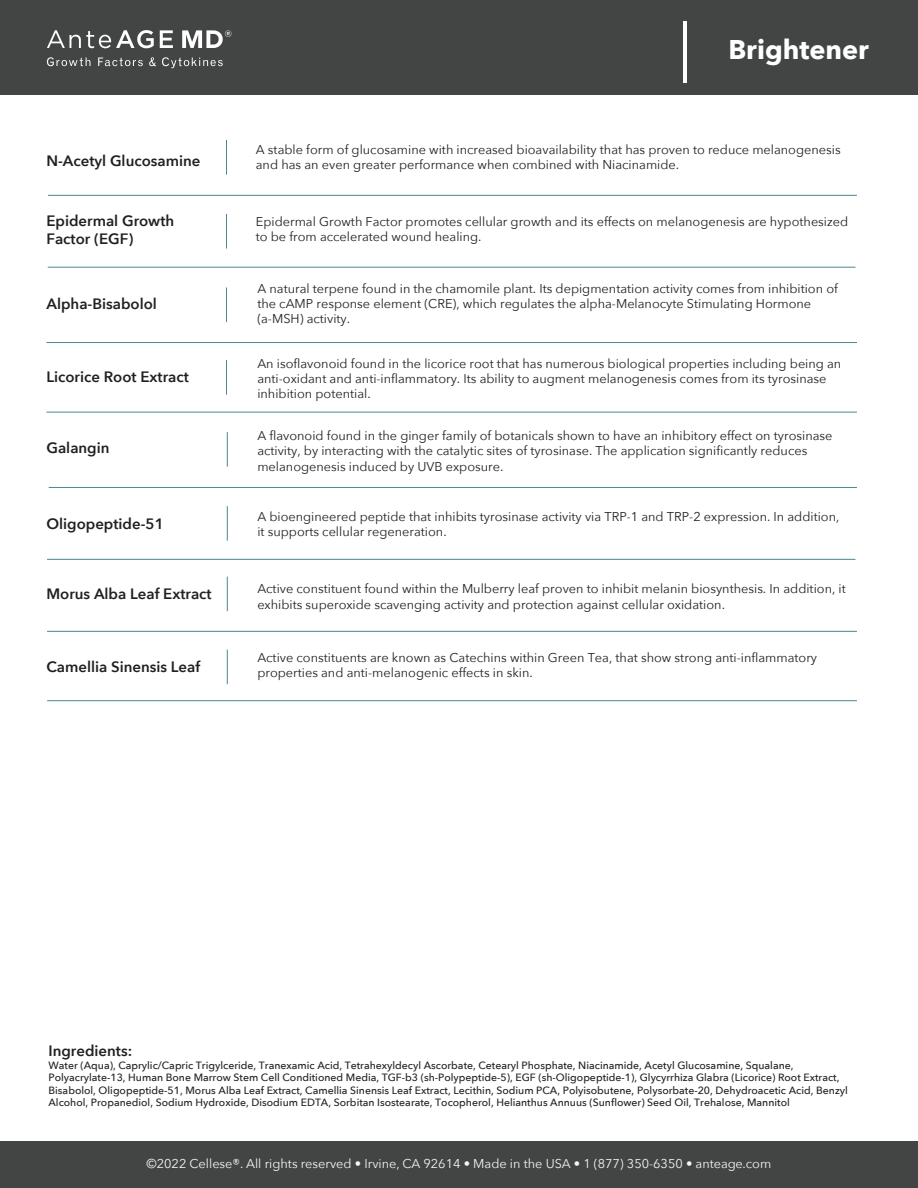
<style>
.page{position:relative;width:918px;height:1188px;background:#fff}
.page>*{position:absolute;margin:0;border:0;box-sizing:border-box;transform-origin:0 0}
.t1{font:700 27px "Avenir Next";color:#fff}
.t2{font:600 15px/18px "Avenir Next";color:#231f20}
.t3{font:12.75px/15.3px "Avenir Next";color:#231f20}
.t4{font:12.75px "Avenir Next";color:#f4f6f7}
.t5{font:500 10.5px/12.6px "Avenir Next";color:#231f20}
</style>
<div class="page">
<div style="left:0;top:0;width:918px;height:94px;background:#434545"></div>
<hr style="left:684px;top:21px;width:3px;height:61px;background:#fff">
<div style="left:0;top:1141px;width:918px;height:47px;background:#434545"></div>
<hr style="left:226px;top:140px;width:1px;height:35px;background:#4b868e">
<hr style="left:226px;top:214px;width:1px;height:35px;background:#4b868e">
<hr style="left:48px;top:195px;width:809px;height:1px;background:#4b868e">
<hr style="left:48px;top:267px;width:807px;height:1px;background:#4b868e">
<hr style="left:226px;top:288px;width:1px;height:34px;background:#4b868e">
<hr style="left:46px;top:342px;width:811px;height:1px;background:#4b868e">
<hr style="left:226px;top:360px;width:1px;height:35px;background:#4b868e">
<hr style="left:46px;top:412px;width:811px;height:1px;background:#4b868e">
<hr style="left:227px;top:432px;width:1px;height:35px;background:#4b868e">
<hr style="left:227px;top:506px;width:1px;height:35px;background:#4b868e">
<hr style="left:49px;top:487px;width:808px;height:1px;background:#4b868e">
<hr style="left:47px;top:559px;width:808px;height:1px;background:#4b868e">
<hr style="left:227px;top:577px;width:1px;height:34px;background:#4b868e">
<hr style="left:47px;top:631px;width:810px;height:1px;background:#4b868e">
<hr style="left:227px;top:650px;width:1px;height:34px;background:#4b868e">
<hr style="left:47px;top:700px;width:810px;height:1px;background:#4b868e">
<svg style="left:47px;top:57px;width:43px;height:9px"></svg>
<svg style="left:98px;top:58px;width:45px;height:8px"></svg>
<svg style="left:149px;top:57px;width:7px;height:9px"></svg>
<svg style="left:162px;top:57px;width:61px;height:11px"></svg>
<svg style="left:182px;top:30px;width:49px;height:18px"></svg>
<svg style="left:47px;top:30px;width:107px;height:18px"></svg>
<svg style="left:160px;top:30px;width:13px;height:18px"></svg>
<p class="t2" style="left:46px;top:151px;width:156px">N-Acetyl Glucosamine</p>
<p class="t2" style="left:46px;top:212px;width:129px">Epidermal Growth<br>Factor (EGF)</p>
<p class="t2" style="left:46px;top:295px;width:112px">Alpha-Bisabolol</p>
<p class="t2" style="left:46px;top:368px;width:144px">Licorice Root Extract</p>
<p class="t2" style="left:46px;top:439px;width:65px">Galangin</p>
<p class="t2" style="left:46px;top:514px;width:119px">Oligopeptide-51</p>
<p class="t2" style="left:46px;top:584px;width:167px">Morus Alba Leaf Extract</p>
<p class="t2" style="left:46px;top:658px;width:155px">Camellia Sinensis Leaf</p>
<h1 class="t1" style="left:728px;top:27px;width:142px">Brightener</h1>
<p class="t3" style="left:256px;top:141px;width:586px">A stable form of glucosamine with increased bioavailability that has proven to reduce melanogenesis and has an even greater performance when combined with Niacinamide.</p>
<p class="t3" style="left:256px;top:213px;width:594px">Epidermal Growth Factor promotes cellular growth and its effects on melanogenesis are hypothesized to be from accelerated wound healing.</p>
<p class="t3" style="left:257px;top:280px;width:582px">A natural terpene found in the chamomile plant. Its depigmentation activity comes from inhibition of the cAMP response element (CRE), which regulates the alpha-Melanocyte Stimulating Hormone (a-MSH) activity.</p>
<p class="t3" style="left:257px;top:355px;width:586px">An isoflavonoid found in the licorice root that has numerous biological properties including being an anti-oxidant and anti-inflammatory. Its ability to augment melanogenesis comes from its tyrosinase inhibition potential.</p>
<p class="t3" style="left:257px;top:428px;width:577px">A flavonoid found in the ginger family of botanicals shown to have an inhibitory effect on tyrosinase activity, by interacting with the catalytic sites of tyrosinase. The application significantly reduces melanogenesis induced by UVB exposure.</p>
<p class="t3" style="left:257px;top:508px;width:584px">A bioengineered peptide that inhibits tyrosinase activity via TRP-1 and TRP-2 expression. In addition, it supports cellular regeneration.</p>
<p class="t3" style="left:257px;top:581px;width:590px">Active constituent found within the Mulberry leaf proven to inhibit melanin biosynthesis. In addition, it exhibits superoxide scavenging activity and protection against cellular oxidation.</p>
<p class="t3" style="left:257px;top:649px;width:561px">Active constituents are known as Catechins within Green Tea, that show strong anti-inflammatory properties and anti-melanogenic effects in skin.</p>
<p class="t2" style="left:49px;top:1041px;width:85px">Ingredients:</p>
<p class="t5" style="left:49px;top:1058px;width:801px">Water (Aqua), Caprylic/Capric Trigylceride, Tranexamic Acid, Tetrahexyldecyl Ascorbate, Cetearyl Phosphate, Niacinamide, Acetyl Glucosamine, Squalane, Polyacrylate-13, Human Bone Marrow Stem Cell Conditioned Media, TGF-b3 (sh-Polypeptide-5), EGF (sh-Oligopeptide-1), Glycyrrhiza Glabra (Licorice) Root Extract, Bisabolol, Oligopeptide-51, Morus Alba Leaf Extract, Camellia Sinensis Leaf Extract, Lecithin, Sodium PCA, Polyisobutene, Polysorbate-20, Dehydroacetic Acid, Benzyl Alcohol, Propanediol, Sodium Hydroxide, Disodium EDTA, Sorbitan Isostearate, Tocopherol, Helianthus Annuus (Sunflower) Seed Oil, Trehalose, Mannitol</p>
<p class="t4" style="left:147px;top:1153px;width:626px">©2022 Cellese®. All rights reserved • Irvine, CA 92614 • Made in the USA • 1 (877) 350-6350 • anteage.com</p>
</div>
